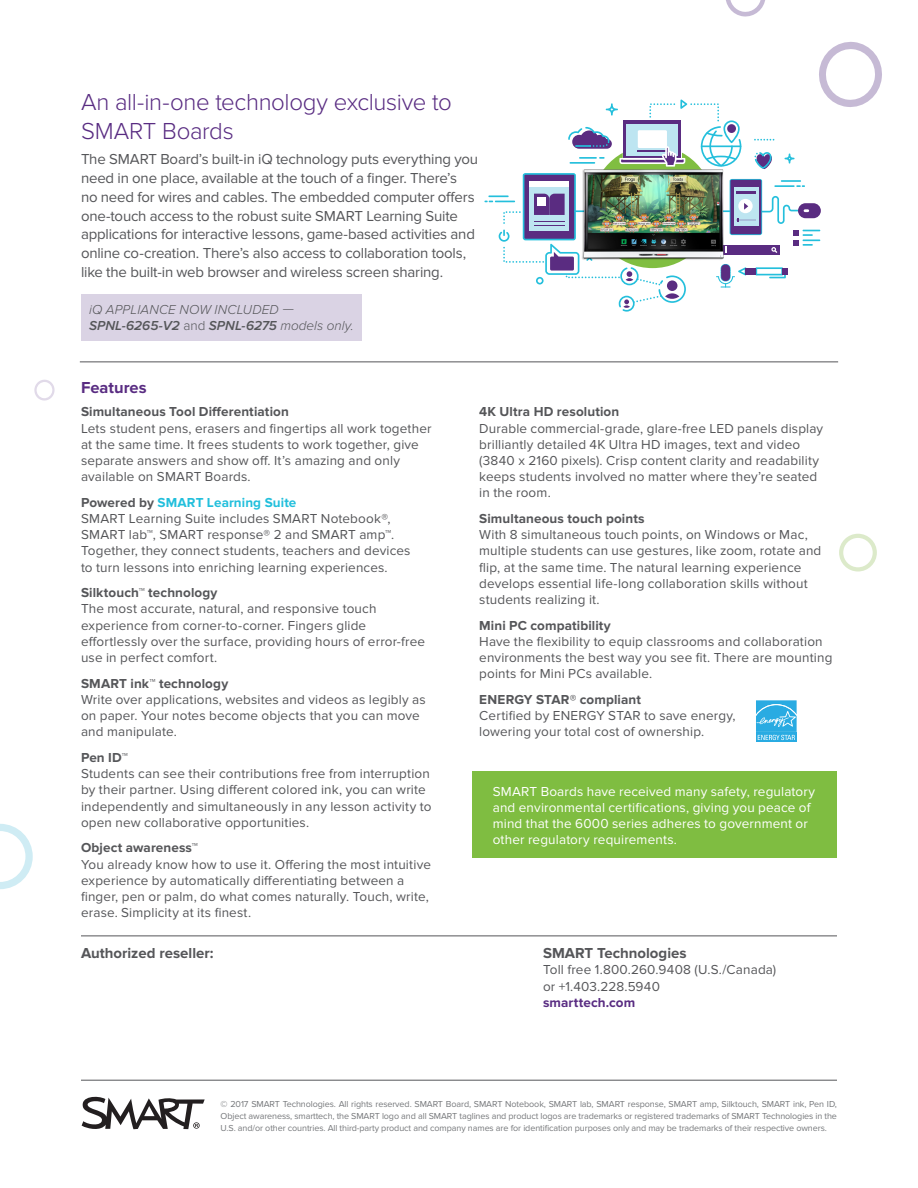
<style>
.page{position:relative;width:918px;height:1188px;background:#fff}
.page>*{position:absolute;margin:0;border:0;box-sizing:border-box;transform-origin:0 0}
.section_head{font:300 24px/28.8px "Proxima Nova";letter-spacing:-.015em;color:#592c82}
.section_head_span_co{font:700 16.5px "Proxima Nova";color:#592c82}
.body_copy{font:15px/18.8px "Proxima Nova";letter-spacing:-.015em;color:#555659}
.reseller{font:700 15px "Proxima Nova";color:#555659}
.body_copy-2{font:13.5px/16.2px "Proxima Nova";letter-spacing:.01em;color:#555659}
.subhead{font:700 13.5px "Proxima Nova";letter-spacing:.01em;color:#555659}
.body_copy-3{font:13.5px/16.2px "Proxima Nova";letter-spacing:.01em;color:#fff}
.body_copy-4{font:italic 300 13.5px/16.5px "Proxima Nova";letter-spacing:.01em;color:#555659}
.subhead-2{font:700 13.5px "Proxima Nova";letter-spacing:.005em;color:#22bfdc}
.mousetype{font:9px/12px "Proxima Nova";letter-spacing:-.01em;color:#76787b;text-align:justify}
.s1{font-weight:600}
.s2{font-style:normal}
.s3{color:#555659}
.s4{font-weight:700;color:#592c82}
</style>
<div class="page">
<hr style="left:81px;top:936px;width:756px;height:1px;background:#555659">
<svg style="left:726px;top:0;width:39px;height:17px"></svg>
<svg style="left:839px;top:534px;width:38px;height:38px"></svg>
<svg style="left:0;top:824px;width:33px;height:65px"></svg>
<svg style="left:34px;top:379px;width:21px;height:22px"></svg>
<div style="left:81px;top:295px;width:281px;height:46px;background:#dad3e4"></div>
<div style="left:472px;top:771px;width:365px;height:87px;background:#7fbd41"></div>
<svg style="left:756px;top:700px;width:41px;height:42px;background:#4bb8e6"></svg>
<hr style="left:81px;top:1080px;width:756px;height:1px;background:#555659">
<svg style="left:82px;top:1097px;width:123px;height:32px"></svg>
<svg style="left:484px;top:41px;width:398px;height:271px"></svg>
<hr style="left:80px;top:362px;width:758px;height:1px;background:#555659">
<p class="section_head" style="left:81px;top:88px;width:372px">An all-in-one technology exclusive to<br>SMART Boards</p>
<p class="body_copy" style="left:81px;top:150px;width:399px">The SMART Board’s built-in iQ technology puts everything you need in one place, available at the touch of a finger. There’s<br>no need for wires and cables. The embedded computer offers one-touch access to the robust suite SMART Learning Suite applications for interactive lessons, game-based activities and online co-creation. There’s also access to collaboration tools, like the built-in web browser and wireless screen sharing.</p>
<p class="body_copy-4" style="left:89px;top:301px;width:266px">iQ APPLIANCE NOW INCLUDED —<br><span class="s1">SPNL-6265-V2</span> <span class="s2">and</span> <span class="s1">SPNL-6275</span> models only.</p>
<p class="section_head_span_co" style="left:81px;top:378px;width:67px">Features</p>
<p class="subhead" style="left:81px;top:404px;width:209px">Simultaneous Tool Differentiation</p>
<p class="body_copy-2" style="left:81px;top:420px;width:352px">Lets student pens, erasers and fingertips all work together at the same time. It frees students to work together, give separate answers and show off. It’s amazing and only available on SMART Boards.</p>
<p class="subhead-2" style="left:81px;top:494px;width:217px"><span class="s3">Powered by</span> SMART Learning Suite</p>
<p class="body_copy-2" style="left:81px;top:511px;width:331px">SMART Learning Suite includes SMART Notebook®, SMART lab™, SMART response® 2 and SMART amp™.<br>Together, they connect students, teachers and devices to turn lessons into enriching learning experiences.</p>
<p class="subhead" style="left:81px;top:585px;width:138px">Silktouch™ technology</p>
<p class="body_copy-2" style="left:81px;top:601px;width:346px">The most accurate, natural, and responsive touch experience from corner-to-corner. Fingers glide effortlessly over the surface, providing hours of error-free use in perfect comfort.</p>
<p class="subhead" style="left:81px;top:675px;width:149px">SMART ink™ technology</p>
<p class="body_copy-2" style="left:81px;top:691px;width:346px">Write over applications, websites and videos as legibly as on paper. Your notes become objects that you can move and manipulate.</p>
<p class="subhead" style="left:81px;top:750px;width:48px">Pen ID™</p>
<p class="body_copy-2" style="left:81px;top:766px;width:352px">Students can see their contributions free from interruption by their partner. Using different colored ink, you can write independently and simultaneously in any lesson activity to open new collaborative opportunities.</p>
<p class="subhead" style="left:81px;top:840px;width:118px">Object awareness™</p>
<p class="body_copy-2" style="left:81px;top:856px;width:351px">You already know how to use it. Offering the most intuitive experience by automatically differentiating between a finger, pen or palm, do what comes naturally. Touch, write, erase. Simplicity at its finest.</p>
<p class="subhead" style="left:479px;top:404px;width:142px">4K Ultra HD resolution</p>
<p class="body_copy-2" style="left:479px;top:420px;width:345px">Durable commercial-grade, glare-free LED panels display brilliantly detailed 4K Ultra HD images, text and video (3840 x 2160 pixels). Crisp content clarity and readability keeps students involved no matter where they’re seated in the room.</p>
<p class="subhead" style="left:479px;top:511px;width:167px">Simultaneous touch points</p>
<p class="body_copy-2" style="left:479px;top:527px;width:344px">With 8 simultaneous touch points, on Windows or Mac, multiple students can use gestures, like zoom, rotate and flip, at the same time. The natural learning experience develops essential life-long collaboration skills without students realizing it.</p>
<p class="subhead" style="left:479px;top:617px;width:133px">Mini PC compatibility</p>
<p class="body_copy-2" style="left:479px;top:633px;width:355px">Have the flexibility to equip classrooms and collaboration environments the best way you see fit. There are mounting points for Mini PCs available.</p>
<p class="subhead" style="left:479px;top:692px;width:163px">ENERGY STAR® compliant</p>
<p class="body_copy-2" style="left:479px;top:708px;width:258px">Certified by ENERGY STAR to save energy, lowering your total cost of ownership.</p>
<p class="body_copy-3" style="left:493px;top:783px;width:324px">SMART Boards have received many safety, regulatory and environmental certifications, giving you peace of mind that the 6000 series adheres to government or other regulatory requirements.</p>
<p class="reseller" style="left:81px;top:945px;width:134px">Authorized reseller:</p>
<p class="reseller" style="left:543px;top:945px;width:145px">SMART Technologies</p>
<p class="body_copy-2" style="left:543px;top:962px;width:235px">Toll free 1.800.260.9408 (U.S./Canada) or +1.403.228.5940<br><span class="s4">smarttech.com</span></p>
<p class="mousetype" style="left:221px;top:1098px;width:618px">© 2017 SMART Technologies. All rights reserved. SMART Board, SMART Notebook, SMART lab, SMART response, SMART amp, Silktouch, SMART ink, Pen ID, Object awareness, smarttech, the SMART logo and all SMART taglines and product logos are trademarks or registered trademarks of SMART Technologies in the U.S. and/or other countries. All third-party product and company names are for identification purposes only and may be trademarks of their respective owners.</p>
</div>
